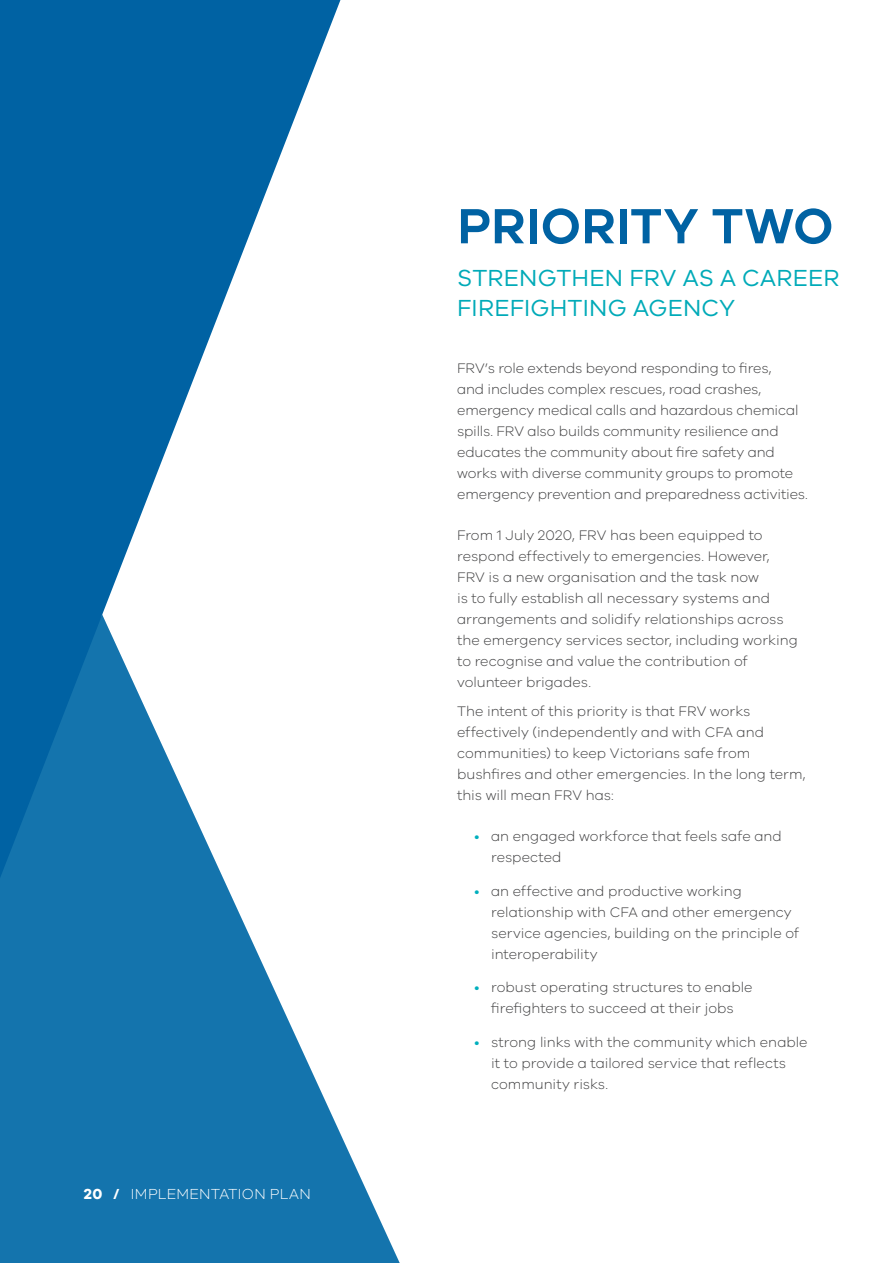
<style>
.page{position:relative;width:893px;height:1263px;background:#fff}
.page>*{position:absolute;margin:0;border:0;box-sizing:border-box;transform-origin:0 0}
.t1{font:600 51px "VIC";letter-spacing:.01em;color:#0062a3}
.H_Sub{font:24px/30px "VIC";letter-spacing:.005em;color:#00aab8}
.t2{font:300 15px "VIC";letter-spacing:.02em;color:#fff}
.Body{font:300 14.25px/21px "VIC";letter-spacing:-.005em;color:#3e3e3f}
.s1{font-weight:700}
.s2{color:#00afbd}
</style>
<div class="page">
<svg style="left:0;top:0;width:400px;height:1263px;fill:#1474ad"></svg>
<svg style="left:0;top:0;width:340px;height:878px;fill:#0062a3"></svg>
<p class="t2" style="left:84px;top:1185px;width:254px"><span class="s1">20 /</span> FIRE SERVICES STATEMENT</p>
<p class="t2" style="left:131px;top:1185px;width:181px">IMPLEMENTATION PLAN</p>
<h1 class="t1" style="left:457px;top:195px;width:377px">PRIORITY TWO</h1>
<p class="H_Sub" style="left:457px;top:262px;width:384px">STRENGTHEN FRV AS A CAREER<br>FIREFIGHTING AGENCY</p>
<p class="Body" style="left:457px;top:357px;width:352px">FRV’s role extends beyond responding to fires,<br>and includes complex rescues, road crashes, emergency medical calls and hazardous chemical spills. FRV also builds community resilience and educates the community about fire safety and works with diverse community groups to promote emergency prevention and preparedness activities.</p>
<p class="Body" style="left:457px;top:524px;width:342px">From 1 July 2020, FRV has been equipped to respond effectively to emergencies. However, FRV is a new organisation and the task now<br>is to fully establish all necessary systems and arrangements and solidify relationships across the emergency services sector, including working to recognise and value the contribution of volunteer brigades.</p>
<p class="Body" style="left:457px;top:700px;width:350px">The intent of this priority is that FRV works effectively (independently and with CFA and communities) to keep Victorians safe from bushfires and other emergencies. In the long term, this will mean FRV has:</p>
<p class="Body" style="left:491px;top:825px;width:292px;text-indent:-17px"><span class="s2">•</span> an engaged workforce that feels safe and respected</p>
<p class="Body" style="left:491px;top:880px;width:309px;text-indent:-17px"><span class="s2">•</span> an effective and productive working relationship with CFA and other emergency service agencies, building on the principle of interoperability</p>
<p class="Body" style="left:474px;top:977px;width:280px;text-align:center"><span class="s2">•</span> robust operating structures to enable firefighters to succeed at their jobs</p>
<p class="Body" style="left:491px;top:1031px;width:318px;text-indent:-17px"><span class="s2">•</span> strong links with the community which enable it to provide a tailored service that reflects community risks.</p>
</div>
